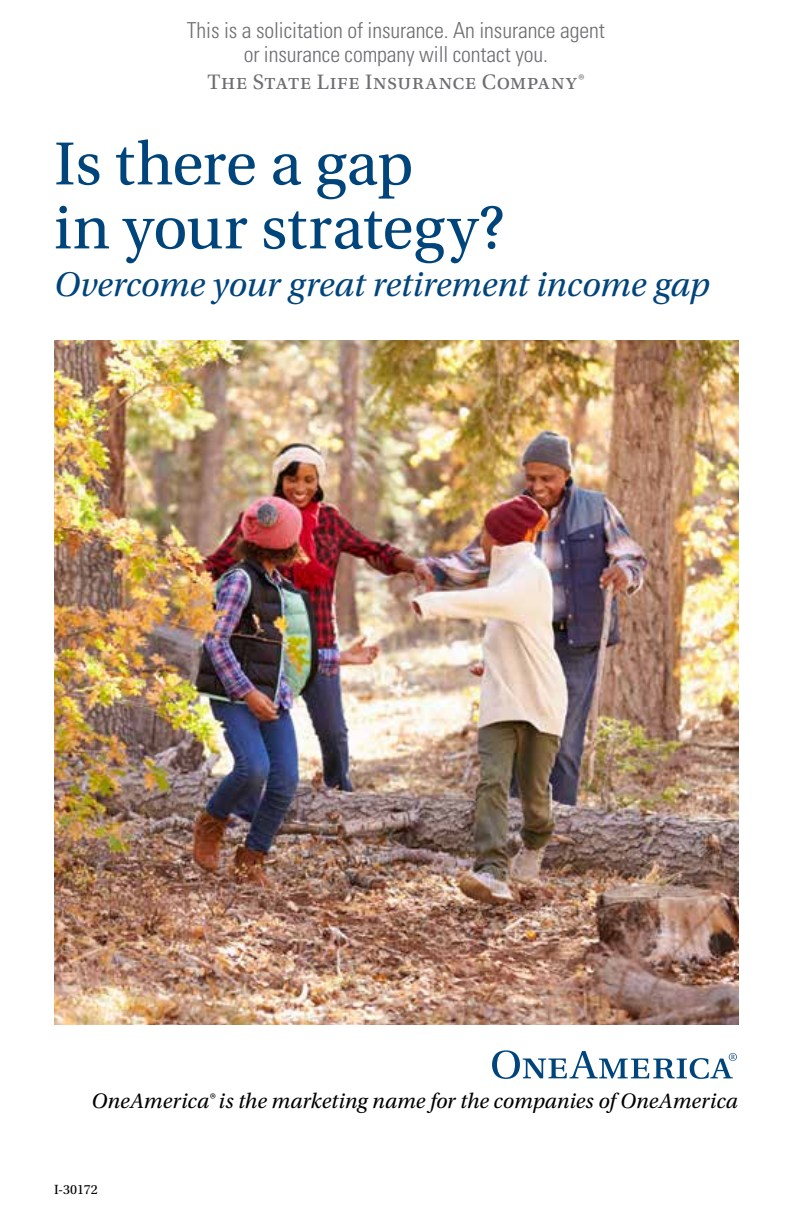
<style>
.page{position:relative;width:792px;height:1224px;background:#fff}
.page>*{position:absolute;margin:0;border:0;box-sizing:border-box;transform-origin:0 0}
.t1{font:64px/64px "Utopia Std";letter-spacing:-.005em;color:#00447c}
.t2{font:italic 36px "Utopia Std";letter-spacing:-.005em;color:#00447c}
.t3{font:300 condensed 22px/24px "Univers LT Std";letter-spacing:-.005em;color:#6d6e71;text-align:center}
.t4{font:italic 22px "Utopia Std";letter-spacing:.01em;color:#000}
.t5{font:22px "Utopia Std";letter-spacing:.035em;color:#6d6e71}
.t6{font:14px "Utopia Std";letter-spacing:-.005em;color:#000}
</style>
<div class="page">
<img style="left:54px;top:341px;width:684px;height:684px">
<svg style="left:492px;top:1050px;width:245px;height:29px"></svg>
<p class="t3" style="left:187px;top:18px;width:420px">This is a solicitation of insurance. An insurance agent or insurance company will contact you.</p>
<p class="t5" style="left:207px;top:70px;width:378px">The State Life Insurance Company®</p>
<h1 class="t1" style="left:54px;top:133px;width:452px">Is there a gap<br>in your strategy?</h1>
<h2 class="t2" style="left:54px;top:265px;width:657px">Overcome your great retirement income gap</h2>
<p class="t4" style="left:91px;top:1089px;width:648px">OneAmerica® is the marketing name for the companies of OneAmerica</p>
<p class="t6" style="left:54px;top:1182px;width:45px">I-30172</p>
</div>
